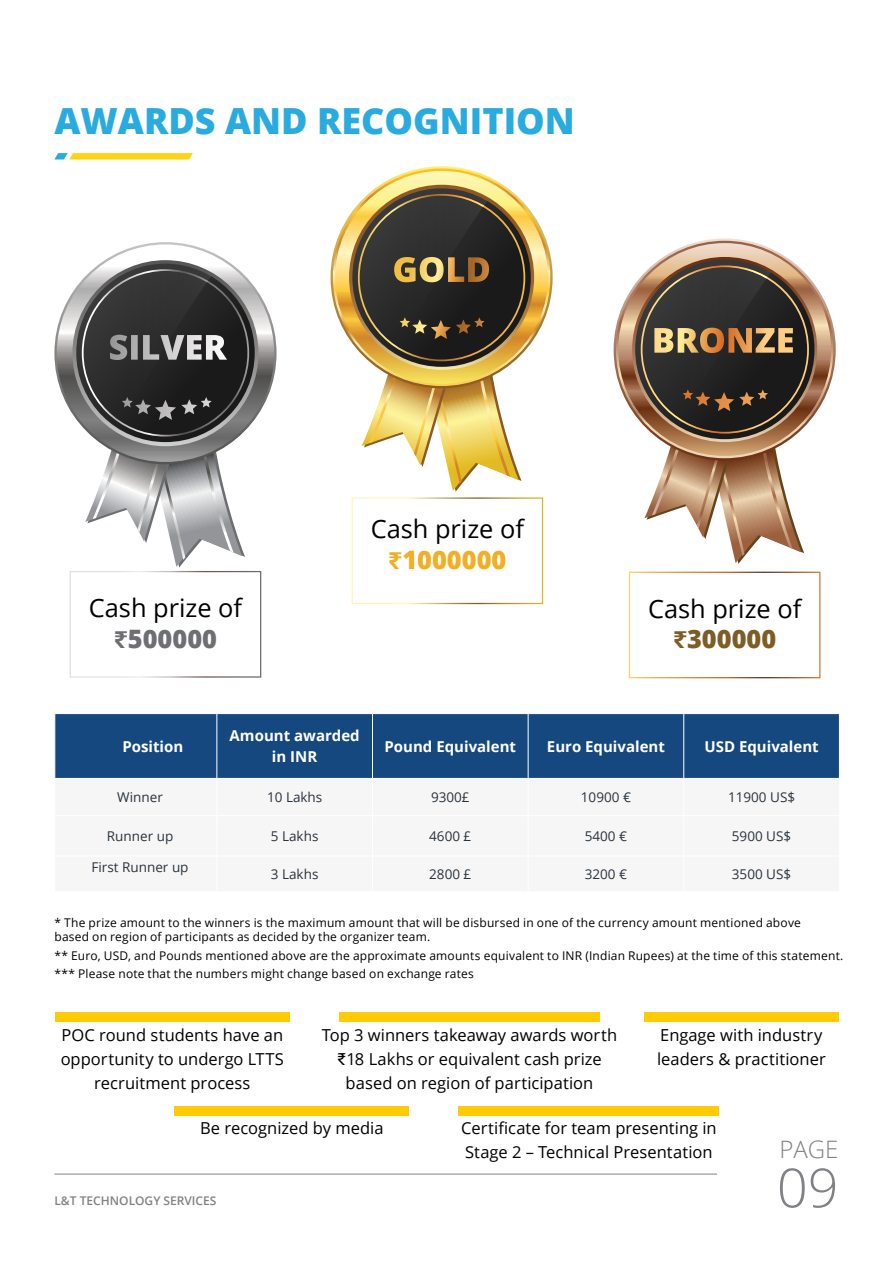
<style>
.page{position:relative;width:893px;height:1263px;background:#fff}
.page>*{position:absolute;margin:0;border:0;box-sizing:border-box;transform-origin:0 0}
.t1{font:300 54px "Open Sans";color:#808285}
.t2{font:800 36px "Open Sans";color:#29abe0}
.t3{font:25.35px/30.5px "Open Sans";color:#000;text-align:center}
.t4{font:300 24px "Open Sans";color:#808285}
.t5{font:16.5px/24px "Open Sans";color:#000}
.t6{font:700 15px/21px "Open Sans";color:#fff;text-align:center}
.t7{font:13.5px "Open Sans";color:#29333d}
.t8{font:12px/14.4px "Open Sans";letter-spacing:.015em;color:#000}
.t9{font:600 12px "Open Sans";color:#808285}
.s1{font-family:"Myriad Pro";font-weight:700;color:#f3ae21}
.s2{font-weight:800;color:#f3ae21}
.s3{font-family:"Myriad Pro";font-weight:700;color:#6e6f72}
.s4{font-weight:800;color:#6e6f72}
.s5{font-family:"Myriad Pro";font-weight:700;color:#7d5c25}
.s6{font-weight:800;color:#7d5c25}
.s7{font-family:"Arial"}
</style>
<div class="page">
<hr style="left:54px;top:1174px;width:663px;height:1px;background:#808285">
<div style="left:351px;top:497px;width:192px;height:107px;border:1px solid #fff"></div>
<div style="left:70px;top:571px;width:191px;height:107px;border:1px solid #fff"></div>
<div style="left:629px;top:572px;width:191px;height:106px;border:1px solid #fff"></div>
<svg style="left:331px;top:166px;width:222px;height:222px;background:#e2bd5b"></svg>
<svg style="left:335px;top:171px;width:213px;height:213px;background:#e2c36f"></svg>
<svg style="left:352px;top:188px;width:173px;height:304px"></svg>
<svg style="left:614px;top:238px;width:222px;height:223px;background:#bf9881"></svg>
<svg style="left:618px;top:243px;width:213px;height:213px;background:#ba9578"></svg>
<svg style="left:635px;top:260px;width:174px;height:304px"></svg>
<svg style="left:54px;top:242px;width:223px;height:222px"></svg>
<svg style="left:57px;top:244px;width:217px;height:218px"></svg>
<svg style="left:76px;top:264px;width:173px;height:303px"></svg>
<div style="left:55px;top:714px;width:784px;height:64px;background:#164880"></div>
<hr style="left:216px;top:714px;width:1px;height:64px;background:#fff">
<hr style="left:528px;top:714px;width:1px;height:64px;background:#fff">
<hr style="left:683px;top:714px;width:1px;height:64px;background:#fff">
<hr style="left:372px;top:714px;width:1px;height:64px;background:#fff">
<div style="left:175px;top:1106px;width:234px;height:9px;background:#ffcb05"></div>
<div style="left:459px;top:1106px;width:260px;height:9px;background:#ffcb05"></div>
<div style="left:55px;top:1013px;width:234px;height:9px;background:#ffcb05"></div>
<div style="left:339px;top:1013px;width:261px;height:9px;background:#ffcb05"></div>
<div style="left:644px;top:1013px;width:194px;height:9px;background:#ffcb05"></div>
<svg style="left:54px;top:153px;width:139px;height:6px"></svg>
<h2 class="t2" style="left:54px;top:93px;width:522px">AWARDS AND RECOGNITION</h2>
<h3 class="t3" style="left:371px;top:513px;width:155px">Cash prize of <span class="s1">₹</span><span class="s2">1000000</span></h3>
<h3 class="t3" style="left:89px;top:592px;width:155px">Cash prize of <span class="s3">₹</span><span class="s4">500000</span></h3>
<h3 class="t3" style="left:648px;top:593px;width:155px">Cash prize of <span class="s5">₹</span><span class="s6">300000</span></h3>
<p class="t6" style="left:122px;top:735px;width:62px">Position</p>
<p class="t6" style="left:230px;top:725px;width:132px">Amount awarded in INR</p>
<p class="t6" style="left:385px;top:735px;width:133px">Pound Equivalent</p>
<p class="t6" style="left:547px;top:735px;width:119px">Euro Equivalent</p>
<p class="t6" style="left:704px;top:735px;width:116px">USD Equivalent</p>
<p class="t7" style="left:117px;top:788px;width:47px">Winner</p>
<p class="t7" style="left:267px;top:788px;width:57px">10 Lakhs</p>
<p class="t7" style="left:431px;top:788px;width:40px">9300£</p>
<p class="t7" style="left:581px;top:788px;width:52px">10900 €</p>
<p class="t7" style="left:728px;top:788px;width:69px">11900 US$</p>
<p class="t7" style="left:107px;top:827px;width:68px">Runner up</p>
<p class="t7" style="left:271px;top:827px;width:49px">5 Lakhs</p>
<p class="t7" style="left:429px;top:827px;width:44px">4600 £</p>
<p class="t7" style="left:585px;top:827px;width:44px">5400 €</p>
<p class="t7" style="left:732px;top:827px;width:61px">5900 US$</p>
<p class="t7" style="left:92px;top:858px;width:98px">First Runner up</p>
<p class="t7" style="left:271px;top:865px;width:49px">3 Lakhs</p>
<p class="t7" style="left:429px;top:865px;width:44px">2800 £</p>
<p class="t7" style="left:585px;top:865px;width:44px">3200 €</p>
<p class="t7" style="left:732px;top:865px;width:61px">3500 US$</p>
<p class="t8" style="left:54px;top:915px;width:748px">* The prize amount to the winners is the maximum amount that will be disbursed in one of the currency amount mentioned above based on region of participants as decided by the organizer team.</p>
<p class="t8" style="left:54px;top:946px;width:790px;line-height:18.6px">** Euro, USD, and Pounds mentioned above are the approximate amounts equivalent to INR (Indian Rupees) at the time of this statement. *** Please note that the numbers might change based on exchange rates</p>
<h3 class="t5" style="left:61px;top:1022px;width:225px;text-align:center">POC round students have an opportunity to undergo LTTS recruitment process</h3>
<h3 class="t5" style="left:322px;top:1022px;width:297px;text-align:center">Top 3 winners takeaway awards worth <span class="s7">₹</span>18 Lakhs or equivalent cash prize based on region of participation</h3>
<h3 class="t5" style="left:657px;top:1022px;width:170px">Engage with industry leaders &amp; practitioner</h3>
<h3 class="t5" style="left:200px;top:1115px;width:185px">Be recognized by media</h3>
<h3 class="t5" style="left:461px;top:1115px;width:257px">Certificate for team presenting in<br>Stage 2 – Technical Presentation</h3>
<p class="t9" style="left:54px;top:1192px;width:164px">L&amp;T TECHNOLOGY SERVICES</p>
<h3 class="t4" style="left:779px;top:1133px;width:61px">PAGE</h3>
<h1 class="t1" style="left:777px;top:1151px;width:63px">09</h1>
</div>
